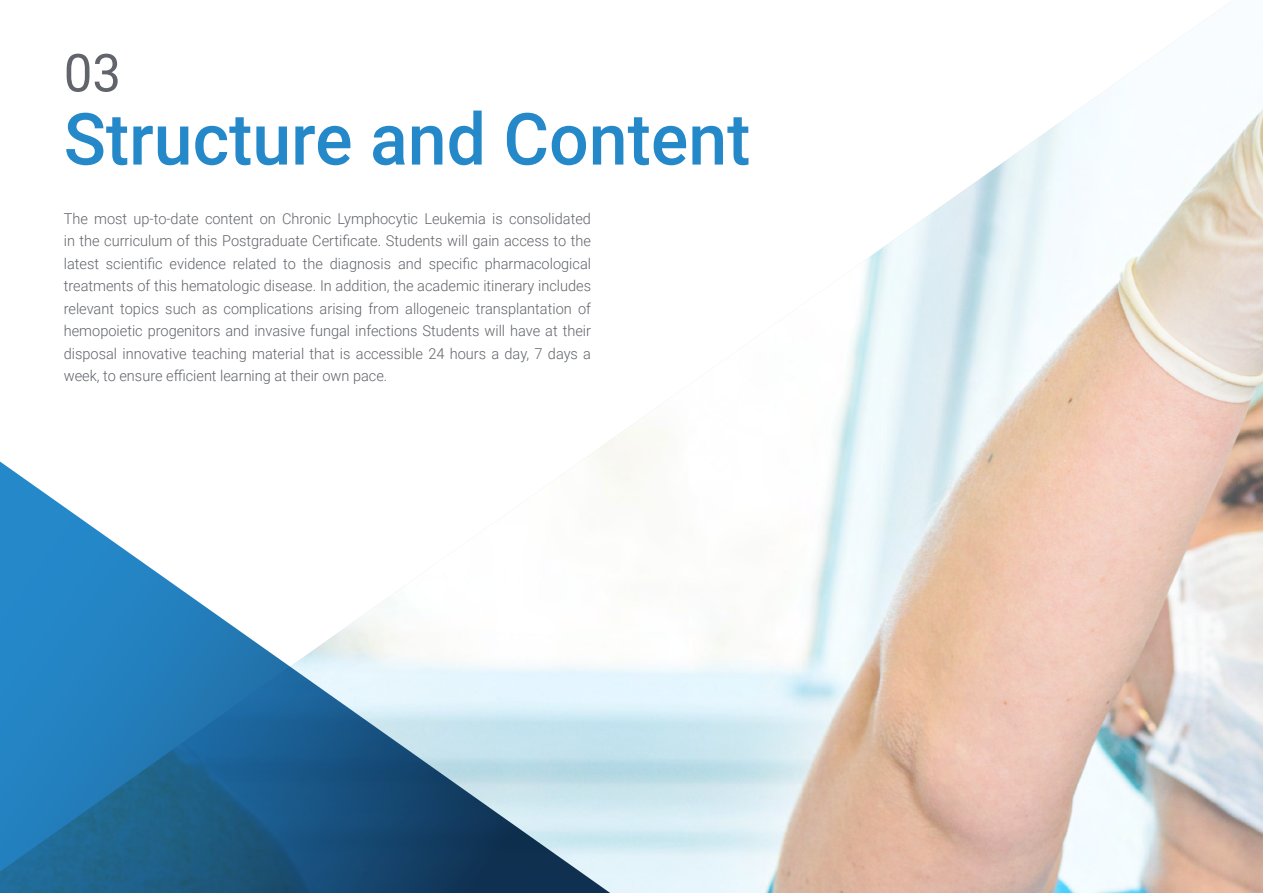
<style>
.page{position:relative;width:1263px;height:893px;background:#fff}
.page>*{position:absolute;margin:0;border:0;box-sizing:border-box;transform-origin:0 0}
.t1{font:500 72px "Roboto";color:#2488c9}
.t2{font:52.5px "Roboto";color:#61646a}
.t3{font:300 15px/22.5px "Roboto";color:#61646a;text-align:justify}
</style>
<div class="page">
<img style="left:603px;top:0;width:660px;height:893px">
<svg style="left:0;top:446px;width:640px;height:447px"></svg>
<h2 class="t2" style="left:64px;top:36px;width:59px">03</h2>
<h1 class="t1" style="left:64px;top:89px;width:688px">Structure and Content</h1>
<p class="t3" style="left:64px;top:207px;width:529px">The most up-to-date content on Chronic Lymphocytic Leukemia is consolidated in the curriculum of this Postgraduate Certificate. Students will gain access to the latest scientific evidence related to the diagnosis and specific pharmacological treatments of this hematologic disease. In addition, the academic itinerary includes relevant topics such as complications arising from allogeneic transplantation of hemopoietic progenitors and invasive fungal infections Students will have at their disposal innovative teaching material that is accessible 24 hours a day, 7 days a week, to ensure efficient learning at their own pace.</p>
</div>
